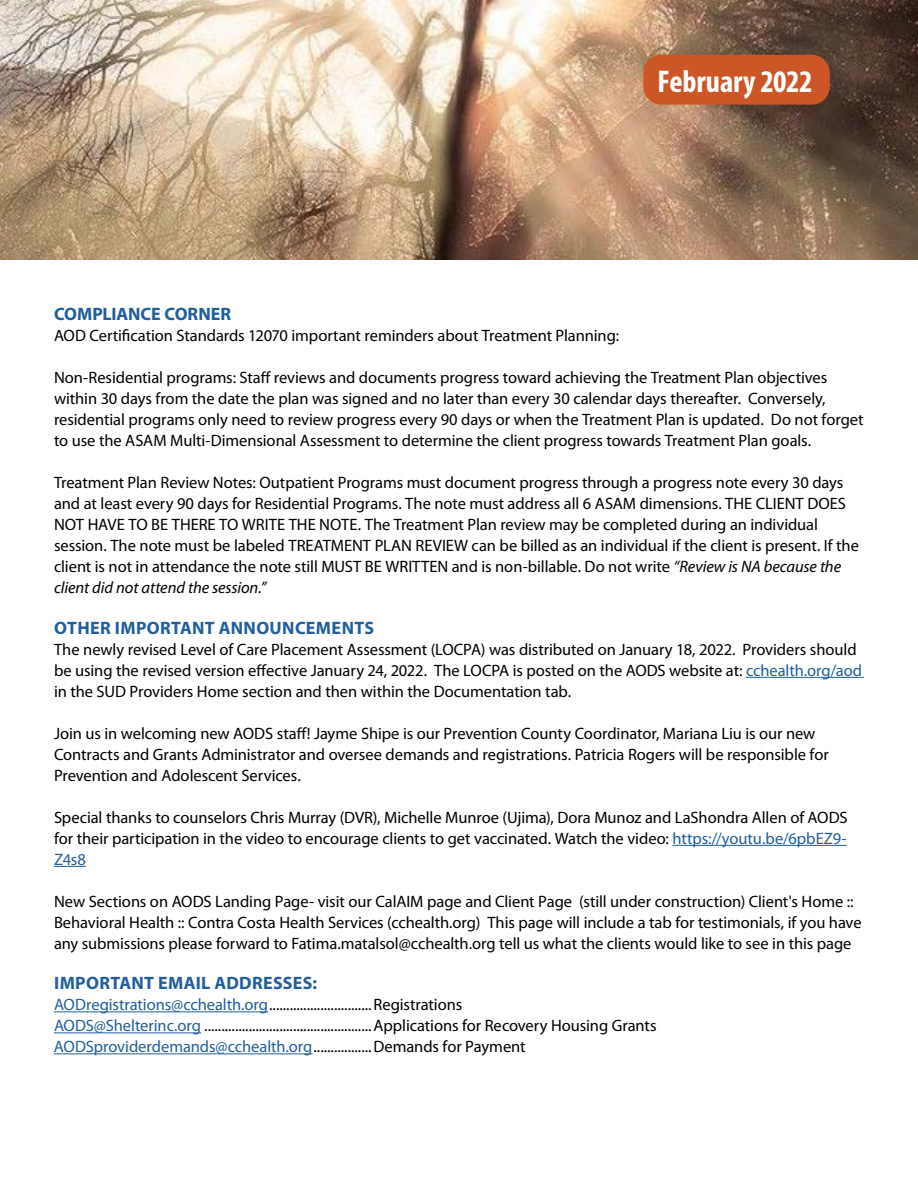
<style>
.page{position:relative;width:918px;height:1188px;background:#fff}
.page>*{position:absolute;margin:0;border:0;box-sizing:border-box;transform-origin:0 0}
.t1{font:700 condensed 31.5px "Myriad Pro";letter-spacing:-.005em;color:#fff}
.t2{font:700 18px "Myriad Pro";letter-spacing:.015em;color:#215e9e}
.t3{font:700 18px "Myriad Pro";letter-spacing:-.005em;color:#215e9e}
.t4{font:16.5px/21px "Myriad Pro";letter-spacing:-.005em;color:#000}
.s1{font-style:italic}
.s2{color:#215e9e}
</style>
<div class="page">
<hr style="left:746px;top:677px;width:118px;height:1px;background:#215e9e">
<hr style="left:672px;top:845px;width:175px;height:1px;background:#215e9e">
<hr style="left:54px;top:866px;width:32px;height:1px;background:#215e9e">
<hr style="left:54px;top:1011px;width:214px;height:1px;background:#215e9e">
<hr style="left:54px;top:1032px;width:147px;height:1px;background:#215e9e">
<hr style="left:54px;top:1053px;width:258px;height:1px;background:#215e9e">
<img style="left:0;top:0;width:918px;height:259px">
<div style="left:643px;top:55px;width:187px;height:50px;background:#cd5627;border-radius:18px"></div>
<h1 class="t1" style="left:658px;top:62px;width:156px">February 2022</h1>
<p class="t3" style="left:54px;top:302px;width:179px">COMPLIANCE CORNER</p>
<p class="t4" style="left:54px;top:325px;width:567px">AOD Certification Standards 12070 important reminders about Treatment Planning:</p>
<p class="t4" style="left:54px;top:367px;width:811px">Non-Residential programs: Staff reviews and documents progress toward achieving the Treatment Plan objectives within 30 days from the date the plan was signed and no later than every 30 calendar days thereafter. Conversely, residential programs only need to review progress every 90 days or when the Treatment Plan is updated. Do not forget to use the ASAM Multi-Dimensional Assessment to determine the client progress towards Treatment Plan goals.</p>
<p class="t4" style="left:54px;top:472px;width:806px">Treatment Plan Review Notes: Outpatient Programs must document progress through a progress note every 30 days and at least every 90 days for Residential Programs. The note must address all 6 ASAM dimensions. THE CLIENT DOES NOT HAVE TO BE THERE TO WRITE THE NOTE. The Treatment Plan review may be completed during an individual session. The note must be labeled TREATMENT PLAN REVIEW can be billed as an individual if the client is present. If the client is not in attendance the note still MUST BE WRITTEN and is non-billable. Do not write <span class="s1">“Review is NA because the client did not attend the session.”</span></p>
<p class="t2" style="left:54px;top:616px;width:322px">OTHER IMPORTANT ANNOUNCEMENTS</p>
<p class="t4" style="left:54px;top:638px;width:810px">The newly revised Level of Care Placement Assessment (LOCPA) was distributed on January 18, 2022. Providers should be using the revised version effective January 24, 2022. The LOCPA is posted on the AODS website at: <span class="s2">cchealth.org/aod </span>in the SUD Providers Home section and then within the Documentation tab.</p>
<p class="t4" style="left:54px;top:722px;width:776px">Join us in welcoming new AODS staff! Jayme Shipe is our Prevention County Coordinator, Mariana Liu is our new<br>Contracts and Grants Administrator and oversee demands and registrations. Patricia Rogers will be responsible for<br>Prevention and Adolescent Services.</p>
<p class="t4" style="left:54px;top:806px;width:795px;text-align:justify">Special thanks to counselors Chris Murray (DVR), Michelle Munroe (Ujima), Dora Munoz and LaShondra Allen of AODS for their participation in the video to encourage clients to get vaccinated. Watch the video: <span class="s2">https://youtu.be/6pbEZ9- Z4s8</span></p>
<p class="t4" style="left:54px;top:890px;width:809px">New Sections on AODS Landing Page- visit our CalAIM page and Client Page (still under construction) Client's Home ::<br>Behavioral Health :: Contra Costa Health Services (cchealth.org) This page will include a tab for testimonials, if you have any submissions please forward to Fatima.matalsol@cchealth.org tell us what the clients would like to see in this page</p>
<p class="t2" style="left:54px;top:971px;width:265px">IMPORTANT EMAIL ADDRESSES:</p>
<p class="t4" style="left:54px;top:994px;width:604px"><span class="s2">AODregistrations@cchealth.org</span>..............................Registrations<br><span class="s2">AODS@Shelterinc.org</span> .................................................Applications for Recovery Housing Grants<br><span class="s2">AODSproviderdemands@cchealth.org</span>.................Demands for Payment</p>
</div>
